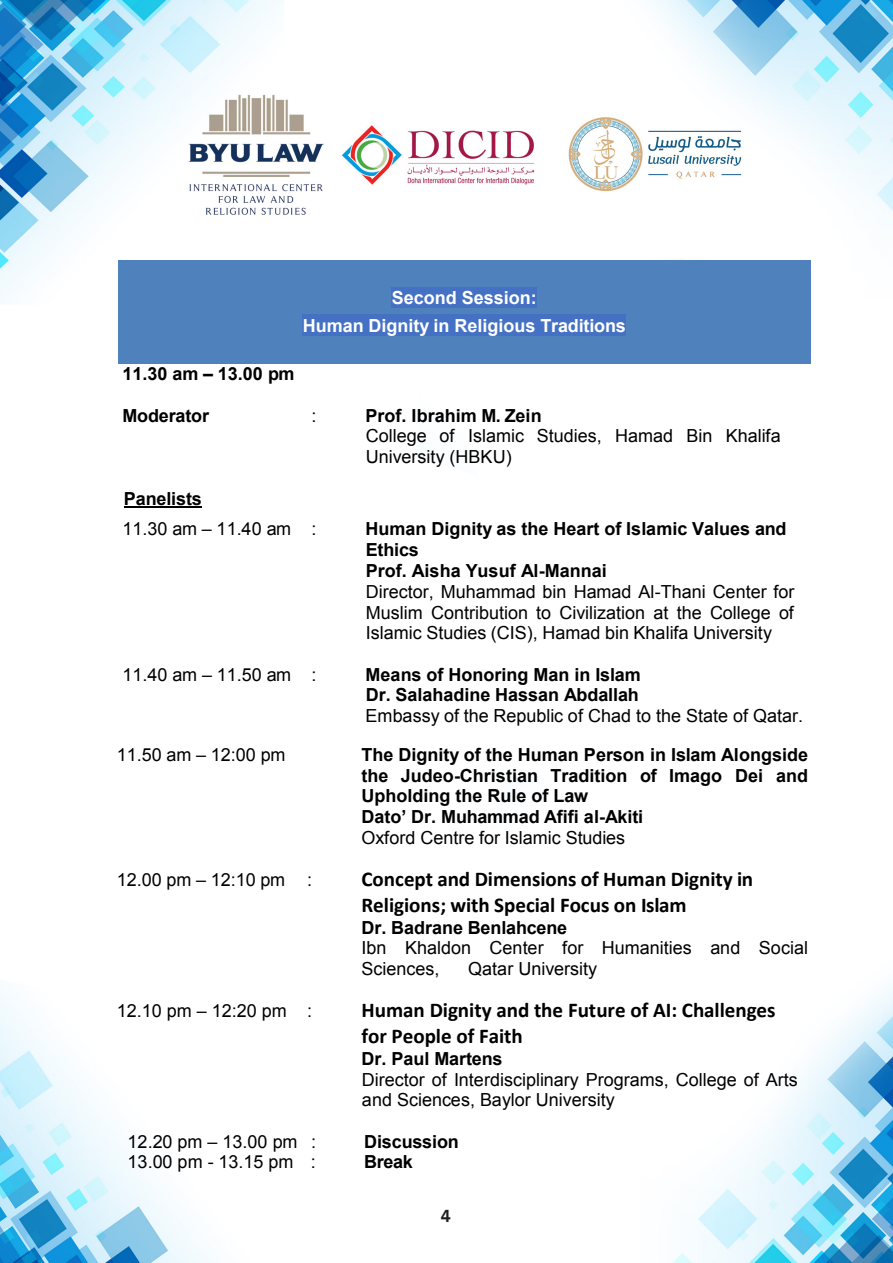
<style>
.page{position:relative;width:893px;height:1263px;background:#fff}
.page>*{position:absolute;margin:0;border:0;box-sizing:border-box;transform-origin:0 0}
.t1{font:700 21px/26.1px "Calibri";color:#000}
.t2{font:18px/20.9px "Arial";color:#000}
.t3{font:700 18px/20.7px "Arial";color:#000}
.t4{font:700 18px/27.8px "Arial";color:#fff;text-align:center}
.t5{font:700 18px "The Sans";color:#231f20}
.s1{font-weight:700}
.s2{font-weight:400}
</style>
<div class="page">
<img style="left:0;top:0;width:893px;height:1263px">
<img style="left:635px;top:258px;width:193px;height:3px">
<div style="left:118px;top:260px;width:692px;height:21px;background:#4f81bd"></div>
<div style="left:118px;top:281px;width:692px;height:27px;background:#4f81bd"></div>
<div style="left:392px;top:287px;width:145px;height:21px;background:#4471c4"></div>
<div style="left:118px;top:308px;width:692px;height:28px;background:#4f81bd"></div>
<div style="left:303px;top:315px;width:323px;height:21px;background:#4471c4"></div>
<div style="left:118px;top:336px;width:692px;height:28px;background:#4f81bd"></div>
<hr style="left:124px;top:506px;width:78px;height:2px;background:#000">
<p class="t4" style="left:303px;top:285px;width:325px">Second Session:<br>Human Dignity in Religious Traditions</p>
<p class="t3" style="left:122px;top:364px;width:173px">11.30 am – 13.00 pm</p>
<p class="t3" style="left:123px;top:406px;width:88px">Moderator</p>
<p class="t2" style="left:312px;top:405px;width:7px">:</p>
<p class="t2" style="left:366px;top:405px;width:417px"><span class="s1">Prof. Ibrahim M. Zein<br></span>College of Islamic Studies, Hamad Bin Khalifa<br>University (HBKU)</p>
<p class="t2" style="left:122px;top:483px;width:196px;line-height:30.8px"><span class="s1">Panelists<br></span>11.30 am – 11.40 am :</p>
<p class="t2" style="left:366px;top:519px;width:430px"><span class="s1">Human Dignity as the Heart of Islamic Values and Ethics<br>Prof. Aisha Yusuf Al-Mannai<br></span>Director, Muhammad bin Hamad Al-Thani Center for Muslim Contribution to Civilization at the College of Islamic Studies (CIS), Hamad bin Khalifa University</p>
<p class="t2" style="left:123px;top:664px;width:196px">11.40 am – 11.50 am :</p>
<p class="t3" style="left:366px;top:665px;width:439px">Means of Honoring Man in Islam<br>Dr. Salahadine Hassan Abdallah<br><span class="s2">Embassy of the Republic of Chad to the State of Qatar.</span></p>
<p class="t2" style="left:117px;top:744px;width:170px">11.50 am – 12:00 pm</p>
<p class="t3" style="left:361px;top:745px;width:448px">The Dignity of the Human Person in Islam Alongside the Judeo-Christian Tradition of Imago Dei and Upholding the Rule of Law<br>Dato’ Dr. Muhammad Afifi al-Akiti<br><span class="s2">Oxford Centre for Islamic Studies</span></p>
<p class="t2" style="left:117px;top:870px;width:197px">12.00 pm – 12:10 pm :</p>
<p class="t1" style="left:361px;top:866px;width:393px">Concept and Dimensions of Human Dignity in<br>Religions; with Special Focus on Islam</p>
<p class="t2" style="left:361px;top:917px;width:448px;line-height:20.4px"><span class="s1">Dr. Badrane Benlahcene<br></span>Ibn Khaldon Center for Humanities and Social<br>Sciences,</p>
<p class="t2" style="left:468px;top:958px;width:130px">Qatar University</p>
<p class="t2" style="left:117px;top:1001px;width:197px">12.10 pm – 12:20 pm :</p>
<p class="t1" style="left:361px;top:997px;width:416px;line-height:25.5px">Human Dignity and the Future of AI: Challenges for People of Faith</p>
<p class="t2" style="left:361px;top:1048px;width:438px"><span class="s1">Dr. Paul Martens<br></span>Director of Interdisciplinary Programs, College of Arts and Sciences, Baylor University</p>
<p class="t2" style="left:128px;top:1131px;width:190px">12.20 pm – 13.00 pm :</p>
<p class="t3" style="left:364px;top:1132px;width:96px">Discussion</p>
<p class="t2" style="left:128px;top:1152px;width:190px">13.00 pm - 13.15 pm :</p>
<p class="t3" style="left:364px;top:1152px;width:50px">Break</p>
<p class="t5" style="left:441px;top:1205px;width:11px">4</p>
</div>
